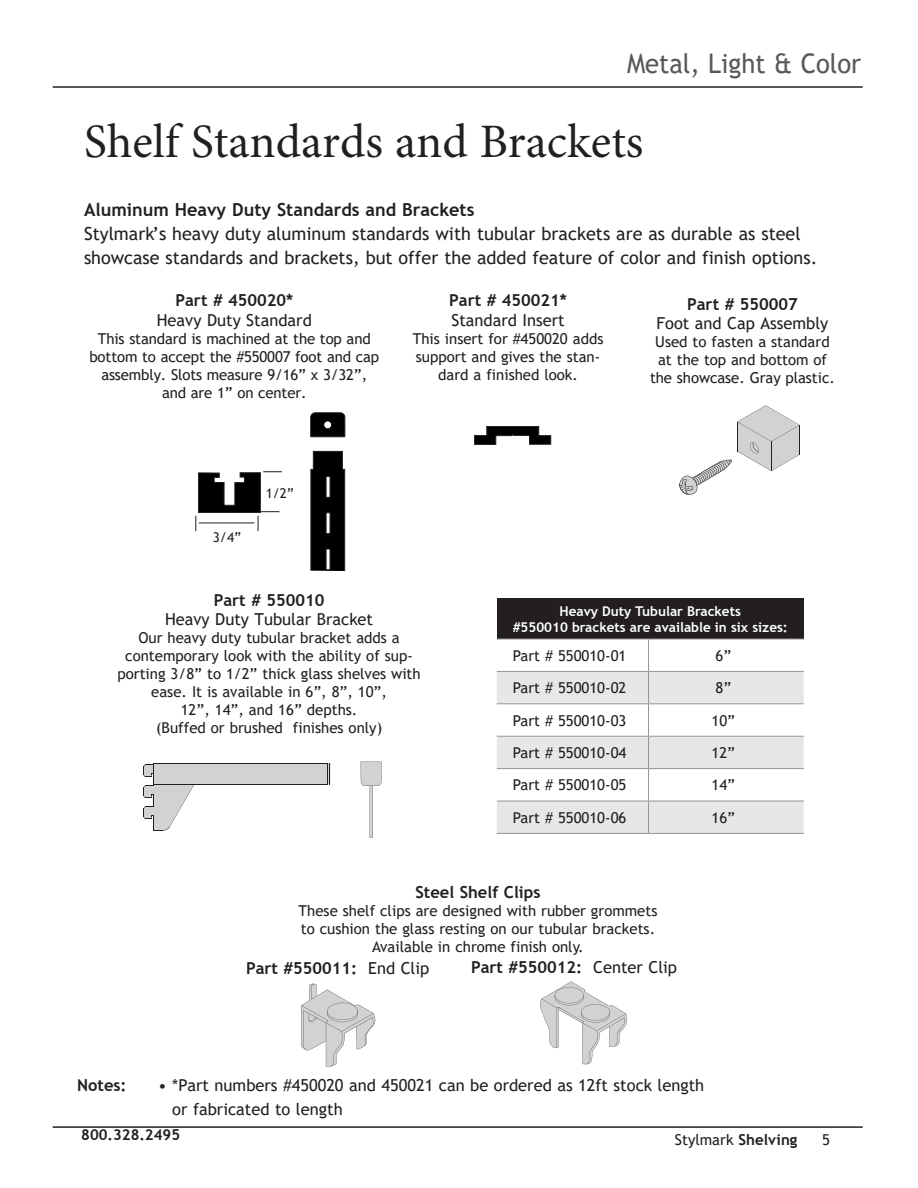
<style>
.page{position:relative;width:918px;height:1188px;background:#fff}
.page>*{position:absolute;margin:0;border:0;box-sizing:border-box;transform-origin:0 0}
.t1{font:48px "Minion Pro";color:#231f20}
.t2{font:27px "Trebuchet MS";color:#57585a;scale:.95 1}
.t3{font:18px/24px "Trebuchet MS";color:#231f20}
.t4{font:700 18px "Trebuchet MS";color:#231f20}
.t5{font:16.5px/19.8px "Trebuchet MS";color:#231f20;text-align:center}
.t6{font:700 16.5px "Trebuchet MS";color:#231f20}
.t7{font:15px/18px "Trebuchet MS";color:#231f20;text-align:center}
.t8{font:700 15px "Trebuchet MS";color:#231f20}
.t9{font:700 13.5px "Trebuchet MS";color:#fff}
.t10{font:13.5px "Trebuchet MS";color:#231f20}
.s1{font-weight:700}
.s2{font-weight:400}
</style>
<div class="page">
<hr style="left:53px;top:86px;width:810px;height:2px;background:#231f20">
<hr style="left:53px;top:1126px;width:810px;height:2px;background:#231f20">
<svg style="left:311px;top:413px;width:34px;height:24px"></svg>
<svg style="left:311px;top:451px;width:34px;height:120px;background:#070707"></svg>
<svg style="left:326px;top:476px;width:4px;height:22px"></svg>
<svg style="left:326px;top:513px;width:4px;height:21px"></svg>
<svg style="left:326px;top:549px;width:4px;height:21px"></svg>
<div style="left:324px;top:421px;width:8px;height:8px;background:#fff;border-radius:50%"></div>
<div style="left:324px;top:421px;width:8px;height:8px;border:1px solid #000;border-radius:50%"></div>
<svg style="left:474px;top:426px;width:77px;height:19px"></svg>
<svg style="left:680px;top:405px;width:120px;height:90px"></svg>
<hr style="left:800px;top:425px;width:1px;height:30px;background:#231f20">
<svg style="left:144px;top:763px;width:186px;height:68px"></svg>
<svg style="left:361px;top:762px;width:21px;height:76px"></svg>
<svg style="left:301px;top:984px;width:74px;height:83px"></svg>
<svg style="left:540px;top:981px;width:87px;height:83px"></svg>
<div style="left:497px;top:599px;width:307px;height:40px;background:#231f20"></div>
<svg style="left:497px;top:672px;width:307px;height:161px;fill:#e6e7e9"></svg>
<hr style="left:497px;top:639px;width:152px;height:1px;background:#939598">
<hr style="left:649px;top:639px;width:155px;height:1px;background:#939598">
<hr style="left:648px;top:639px;width:1px;height:32px;background:#939598">
<hr style="left:648px;top:672px;width:1px;height:31px;background:#939598">
<hr style="left:648px;top:704px;width:1px;height:32px;background:#939598">
<hr style="left:648px;top:737px;width:1px;height:31px;background:#939598">
<hr style="left:648px;top:769px;width:1px;height:32px;background:#939598">
<hr style="left:648px;top:801px;width:1px;height:32px;background:#939598">
<hr style="left:497px;top:671px;width:152px;height:1px;background:#939598">
<hr style="left:649px;top:671px;width:155px;height:1px;background:#939598">
<hr style="left:497px;top:703px;width:152px;height:1px;background:#939598">
<hr style="left:649px;top:703px;width:155px;height:1px;background:#939598">
<hr style="left:497px;top:736px;width:152px;height:1px;background:#939598">
<hr style="left:649px;top:736px;width:155px;height:1px;background:#939598">
<hr style="left:497px;top:768px;width:152px;height:1px;background:#939598">
<hr style="left:649px;top:768px;width:155px;height:1px;background:#939598">
<hr style="left:497px;top:801px;width:152px;height:1px;background:#939598">
<hr style="left:649px;top:801px;width:155px;height:1px;background:#939598">
<hr style="left:497px;top:833px;width:152px;height:1px;background:#939598">
<hr style="left:649px;top:833px;width:155px;height:1px;background:#939598">
<svg style="left:196px;top:471px;width:86px;height:60px"></svg>
<h2 class="t2" style="left:627px;top:47px;width:248px">Metal, Light &amp; Color</h2>
<p class="t1" style="left:84px;top:110px;width:561px">Shelf Standards and Brackets</p>
<p class="t4" style="left:84px;top:198px;width:392px">Aluminum Heavy Duty Standards and Brackets</p>
<p class="t3" style="left:84px;top:221px;width:735px">Stylmark’s heavy duty aluminum standards with tubular brackets are as durable as steel showcase standards and brackets, but offer the added feature of color and finish options.</p>
<p class="t5" style="left:157px;top:290px;width:157px"><span class="s1">Part # 450020*<br></span>Heavy Duty Standard</p>
<p class="t7" style="left:89px;top:330px;width:291px">This standard is machined at the top and bottom to accept the #550007 foot and cap assembly. Slots measure 9/16” x 3/32”,</p>
<p class="t7" style="left:162px;top:384px;width:146px">and are 1” on center.</p>
<p class="t6" style="left:449px;top:290px;width:119px">Part # 450021*</p>
<p class="t5" style="left:451px;top:310px;width:115px">Standard Insert</p>
<p class="t7" style="left:413px;top:330px;width:192px">This insert for #450020 adds</p>
<p class="t7" style="left:416px;top:348px;width:186px">support and gives the stan&shy;dard a finished look.</p>
<p class="t6" style="left:687px;top:293px;width:112px">Part # 550007</p>
<p class="t5" style="left:657px;top:313px;width:173px">Foot and Cap Assembly</p>
<p class="t7" style="left:650px;top:333px;width:186px">Used to fasten a standard at the top and bottom of the showcase. Gray plastic.</p>
<p class="t10" style="left:213px;top:529px;width:30px">3/4”</p>
<p class="t10" style="left:266px;top:485px;width:30px">1/2”</p>
<p class="t6" style="left:214px;top:589px;width:112px">Part # 550010</p>
<p class="t5" style="left:165px;top:610px;width:210px">Heavy Duty Tubular Bracket</p>
<p class="t7" style="left:138px;top:629px;width:263px">Our heavy duty tubular bracket adds a</p>
<p class="t7" style="left:117px;top:647px;width:305px">contemporary look with the ability of sup&shy;porting 3/8” to 1/2” thick glass shelves with ease. It is available in 6”, 8”, 10”,</p>
<p class="t7" style="left:156px;top:701px;width:228px">12”, 14”, and 16” depths. (Buffed or brushed finishes only)</p>
<p class="t9" style="left:560px;top:602px;width:183px">Heavy Duty Tubular Brackets</p>
<p class="t9" style="left:513px;top:619px;width:277px">#550010 brackets are available in six sizes:</p>
<p class="t7" style="left:513px;top:646px;width:115px">Part # 550010-01</p>
<p class="t7" style="left:715px;top:646px;width:17px">6”</p>
<p class="t7" style="left:513px;top:679px;width:115px">Part # 550010-02</p>
<p class="t7" style="left:715px;top:679px;width:17px">8”</p>
<p class="t7" style="left:513px;top:711px;width:115px">Part # 550010-03</p>
<p class="t7" style="left:712px;top:711px;width:25px">10”</p>
<p class="t7" style="left:513px;top:744px;width:115px">Part # 550010-04</p>
<p class="t7" style="left:712px;top:744px;width:25px">12”</p>
<p class="t7" style="left:513px;top:776px;width:115px">Part # 550010-05</p>
<p class="t7" style="left:712px;top:776px;width:25px">14”</p>
<p class="t7" style="left:513px;top:808px;width:115px">Part # 550010-06</p>
<p class="t7" style="left:712px;top:808px;width:25px">16”</p>
<p class="t6" style="left:416px;top:882px;width:127px">Steel Shelf Clips</p>
<p class="t7" style="left:299px;top:901px;width:360px;text-align:left">These shelf clips are designed with rubber grommets to cushion the glass resting on our tubular brackets.</p>
<p class="t7" style="left:372px;top:937px;width:213px">Available in chrome finish only.</p>
<p class="t6" style="left:246px;top:958px;width:185px">Part #550011: <span class="s2">End Clip</span></p>
<p class="t6" style="left:471px;top:957px;width:208px">Part #550012: <span class="s2">Center Clip</span></p>
<p class="t6" style="left:77px;top:1075px;width:51px">Notes:</p>
<p class="t5" style="left:172px;top:1073px;width:534px;line-height:24px;text-align:left;text-indent:-14px">• *Part numbers #450020 and 450021 can be ordered as 12ft stock length or fabricated to length</p>
<p class="t8" style="left:81px;top:1125px;width:100px">800.328.2495</p>
<p class="t7" style="left:675px;top:1131px;width:124px">Stylmark <span class="s1">Shelving</span></p>
<p class="t7" style="left:822px;top:1131px;width:9px">5</p>
</div>
